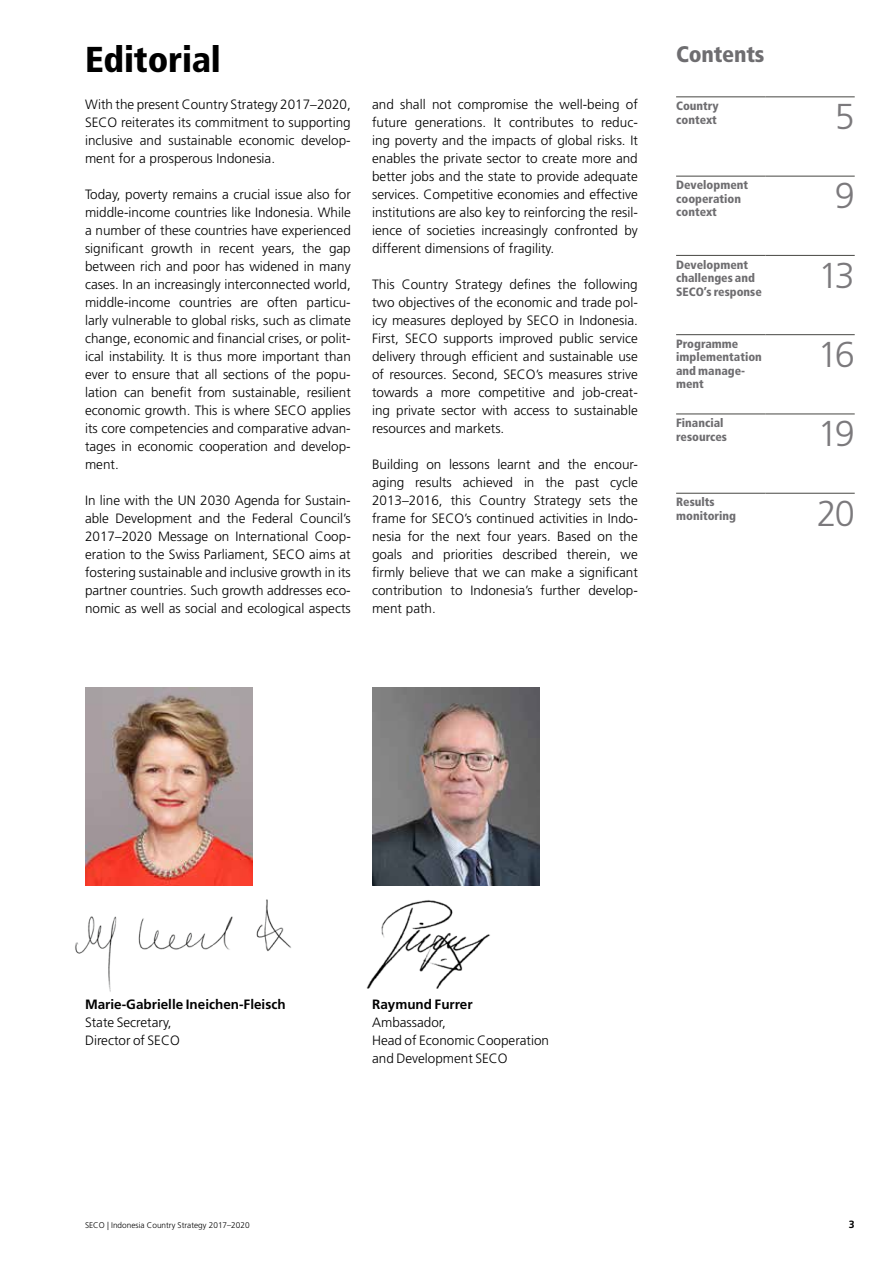
<style>
.page{position:relative;width:893px;height:1263px;background:#fff}
.page>*{position:absolute;margin:0;border:0;box-sizing:border-box;transform-origin:0 0}
.t1{font:300 36px "Frutiger LT Std";letter-spacing:-.09em;color:#7b797c}
.t2{font:900 condensed 36px "Frutiger LT Std";letter-spacing:-.005em;color:#000}
.t3{font:900 condensed 22.5px "Frutiger LT Std";letter-spacing:-.01em;color:#6e6d70}
.t4{font:300 13.5px/18px "Frutiger LT Std";color:#000;text-align:justify}
.t5{font:700 13.5px "Frutiger LT Std";color:#000}
.t6{font:900 condensed 12px/13.5px "Frutiger LT Std";color:#6e6d70}
.t7{font:700 10.5px "Frutiger LT Std";color:#000}
.t8{font:300 8.25px "Frutiger LT Std";color:#000}
</style>
<div class="page">
<img style="left:366px;top:900px;width:124px;height:89px">
<img style="left:75px;top:899px;width:216px;height:93px">
<hr style="left:676px;top:176px;width:89px;height:1px;background:#474743">
<hr style="left:765px;top:176px;width:90px;height:1px;background:#474743">
<hr style="left:676px;top:255px;width:89px;height:1px;background:#474743">
<hr style="left:765px;top:255px;width:90px;height:1px;background:#474743">
<hr style="left:676px;top:334px;width:89px;height:1px;background:#474743">
<hr style="left:765px;top:334px;width:90px;height:1px;background:#474743">
<hr style="left:676px;top:414px;width:89px;height:1px;background:#474743">
<hr style="left:765px;top:414px;width:90px;height:1px;background:#474743">
<hr style="left:676px;top:493px;width:89px;height:1px;background:#474743">
<hr style="left:765px;top:493px;width:90px;height:1px;background:#474743">
<hr style="left:676px;top:97px;width:89px;height:1px;background:#474743">
<hr style="left:765px;top:97px;width:90px;height:1px;background:#474743">
<img style="left:85px;top:688px;width:167px;height:198px">
<img style="left:372px;top:688px;width:167px;height:198px">
<h1 class="t2" style="left:85px;top:37px;width:137px">Editorial</h1>
<p class="t4" style="left:85px;top:95px;width:267px">With the present Country Strategy 2017–2020, SECO reiterates its commitment to supporting inclusive and sustainable economic develop&shy;ment for a prosperous Indonesia.</p>
<p class="t4" style="left:85px;top:185px;width:267px">Today, poverty remains a crucial issue also for middle-income countries like Indonesia. While a number of these countries have experienced significant growth in recent years, the gap between rich and poor has widened in many cases. In an increasingly interconnected world, middle-income countries are often particu&shy;larly vulnerable to global risks, such as climate change, economic and financial crises, or polit&shy;ical instability. It is thus more important than ever to ensure that all sections of the popu&shy;lation can benefit from sustainable, resilient economic growth. This is where SECO applies its core competencies and comparative advan&shy;tages in economic cooperation and develop&shy;ment.</p>
<p class="t4" style="left:85px;top:491px;width:267px">In line with the UN 2030 Agenda for Sustain&shy;able Development and the Federal Council’s 2017–2020 Message on International Coop&shy;eration to the Swiss Parliament, SECO aims at fostering sustainable and inclusive growth in its partner countries. Such growth addresses eco&shy;nomic as well as social and ecological aspects</p>
<p class="t4" style="left:372px;top:95px;width:267px">and shall not compromise the well-being of future generations. It contributes to reduc&shy;ing poverty and the impacts of global risks. It enables the private sector to create more and better jobs and the state to provide adequate services. Competitive economies and effective institutions are also key to reinforcing the resil&shy;ience of societies increasingly confronted by different dimensions of fragility.</p>
<p class="t4" style="left:372px;top:275px;width:267px">This Country Strategy defines the following two objectives of the economic and trade pol&shy;icy measures deployed by SECO in Indonesia.<br>First, SECO supports improved public service delivery through efficient and sustainable use of resources. Second, SECO’s measures strive towards a more competitive and job-creat&shy;ing private sector with access to sustainable resources and markets.</p>
<p class="t4" style="left:372px;top:455px;width:267px">Building on lessons learnt and the encour&shy;aging results achieved in the past cycle 2013–2016, this Country Strategy sets the frame for SECO’s continued activities in Indo&shy;nesia for the next four years. Based on the goals and priorities described therein, we firmly believe that we can make a significant contribution to Indonesia’s further develop&shy;ment path.</p>
<h2 class="t3" style="left:676px;top:40px;width:90px">Contents</h2>
<p class="t6" style="left:676px;top:99px;width:44px">Country context</p>
<h1 class="t1" style="left:835px;top:96px;width:22px">5</h1>
<p class="t6" style="left:676px;top:178px;width:74px">Development cooperation context</p>
<h1 class="t1" style="left:835px;top:176px;width:22px">9</h1>
<p class="t6" style="left:676px;top:258px;width:87px">Development challenges and<br>SECO’s response</p>
<h1 class="t1" style="left:818px;top:255px;width:38px">13</h1>
<p class="t6" style="left:676px;top:337px;width:87px">Programme implementation and manage&shy;ment</p>
<h1 class="t1" style="left:818px;top:334px;width:38px">16</h1>
<p class="t6" style="left:676px;top:416px;width:52px">Financial resources</p>
<h1 class="t1" style="left:818px;top:413px;width:38px">19</h1>
<p class="t6" style="left:676px;top:495px;width:62px">Results monitoring</p>
<h1 class="t1" style="left:817px;top:493px;width:40px">20</h1>
<p class="t5" style="left:85px;top:996px;width:202px">Marie-Gabrielle Ineichen-Fleisch</p>
<p class="t4" style="left:85px;top:1013px;width:96px">State Secretary,<br>Director of SECO</p>
<p class="t5" style="left:372px;top:996px;width:102px">Raymund Furrer</p>
<p class="t4" style="left:372px;top:1013px;width:179px;text-align:left">Ambassador,<br>Head of Economic Cooperation and Development SECO</p>
<p class="t8" style="left:85px;top:1221px;width:166px">SECO | Indonesia Country Strategy 2017–2020</p>
<p class="t7" style="left:849px;top:1218px;width:7px">3</p>
</div>
